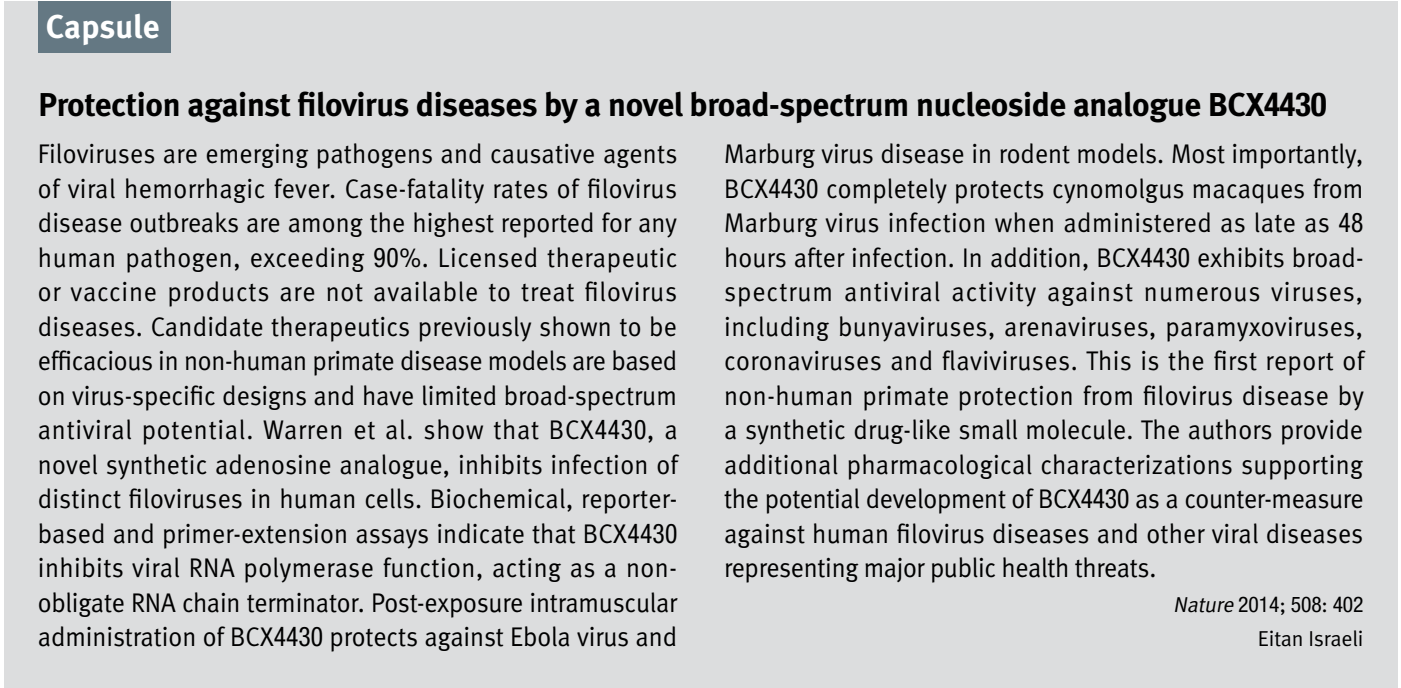
<style>
.page{position:relative;width:1401px;height:688px;background:#fff}
.page>*{position:absolute;margin:0;border:0;box-sizing:border-box;transform-origin:0 0}
.t1{font:700 33px "Meta";letter-spacing:-.01em;color:#000}
.t2{font:700 33px "Meta";color:#fff}
.t3{font:27px/34.5px "Meta Normal";letter-spacing:.005em;color:#000;text-align:justify;scale:.95 1}
.t4{font:27px "Meta Normal";letter-spacing:.04em;color:#000;scale:.95 1}
.t5{font:condensed 21.6px "Helvetica Neue";letter-spacing:-.005em;color:#000}
.t6{font:21.6px "Meta Normal";letter-spacing:-.005em;color:#000}
.s1{font-family:"Helvetica Neue";font-stretch:condensed}
.s2{font-family:"Meta Normal";font-style:italic;font-stretch:normal}
.s3{font-family:"Meta Normal";font-stretch:normal}
</style>
<div class="page">
<div style="left:4px;top:1px;width:1393px;height:687px;background:#dcddde"></div>
<div style="left:38px;top:1px;width:132px;height:52px;background:#647883"></div>
<p class="t2" style="left:46px;top:7px;width:115px">Capsule</p>
<p class="t1" style="left:38px;top:85px;width:1289px">Protection against filovirus diseases by a novel broad-spectrum nucleoside analogue BCX<span class="s1">4430</span></p>
<p class="t3" style="left:38px;top:136px;width:675px">Filoviruses are emerging pathogens and causative agents of viral hemorrhagic fever. Case-fatality rates of filovirus disease outbreaks are among the highest reported for any human pathogen, exceeding <span class="s1">90</span>%. Licensed therapeutic or vaccine products are not available to treat filovirus diseases. Candidate therapeutics previously shown to be efficacious in non-human primate disease models are based on virus-specific designs and have limited broad-spectrum antiviral potential. Warren et al. show that BCX<span class="s1">4430</span>, a novel synthetic adenosine analogue, inhibits infection of</p>
<p class="t3" style="left:38px;top:481px;width:674px">distinct filoviruses in human cells. Biochemical, reporter-</p>
<p class="t3" style="left:38px;top:516px;width:674px">based and primer-extension assays indicate that BCX<span class="s1">4430</span></p>
<p class="t3" style="left:38px;top:550px;width:674px">inhibits viral RNA polymerase function, acting as a non-</p>
<p class="t3" style="left:38px;top:585px;width:674px">obligate RNA chain terminator. Post-exposure intramuscular</p>
<p class="t3" style="left:38px;top:619px;width:674px">administration of BCX<span class="s1">4430</span> protects against Ebola virus and</p>
<p class="t3" style="left:724px;top:136px;width:674px">Marburg virus disease in rodent models. Most importantly, BCX<span class="s1">4430</span> completely protects cynomolgus macaques from Marburg virus infection when administered as late as <span class="s1">48</span></p>
<p class="t3" style="left:724px;top:240px;width:674px">hours after infection In. addition, BCX<span class="s1">4430</span> exhibits broad-</p>
<p class="t4" style="left:724px;top:276px;width:674px">spectrum antiviral activity against numerous viruses,</p>
<p class="t3" style="left:724px;top:309px;width:675px">including bunyaviruses, arenaviruses, paramyxoviruses, coronaviruses and flaviviruses. This is the first report of non-human primate protection from filovirus disease by a synthetic drug-like small molecule. The authors provide additional pharmacological characterizations supporting the potential development of BCX<span class="s1">4430</span> as a counter-measure against human filovirus diseases and other viral diseases representing major public health threats.</p>
<p class="t5" style="left:1173px;top:591px;width:192px"><span class="s2">Nature</span>2014<span class="s3">;</span> 508<span class="s3">:</span> 402</p>
<p class="t6" style="left:1257px;top:626px;width:107px">Eitan Israeli</p>
</div>
